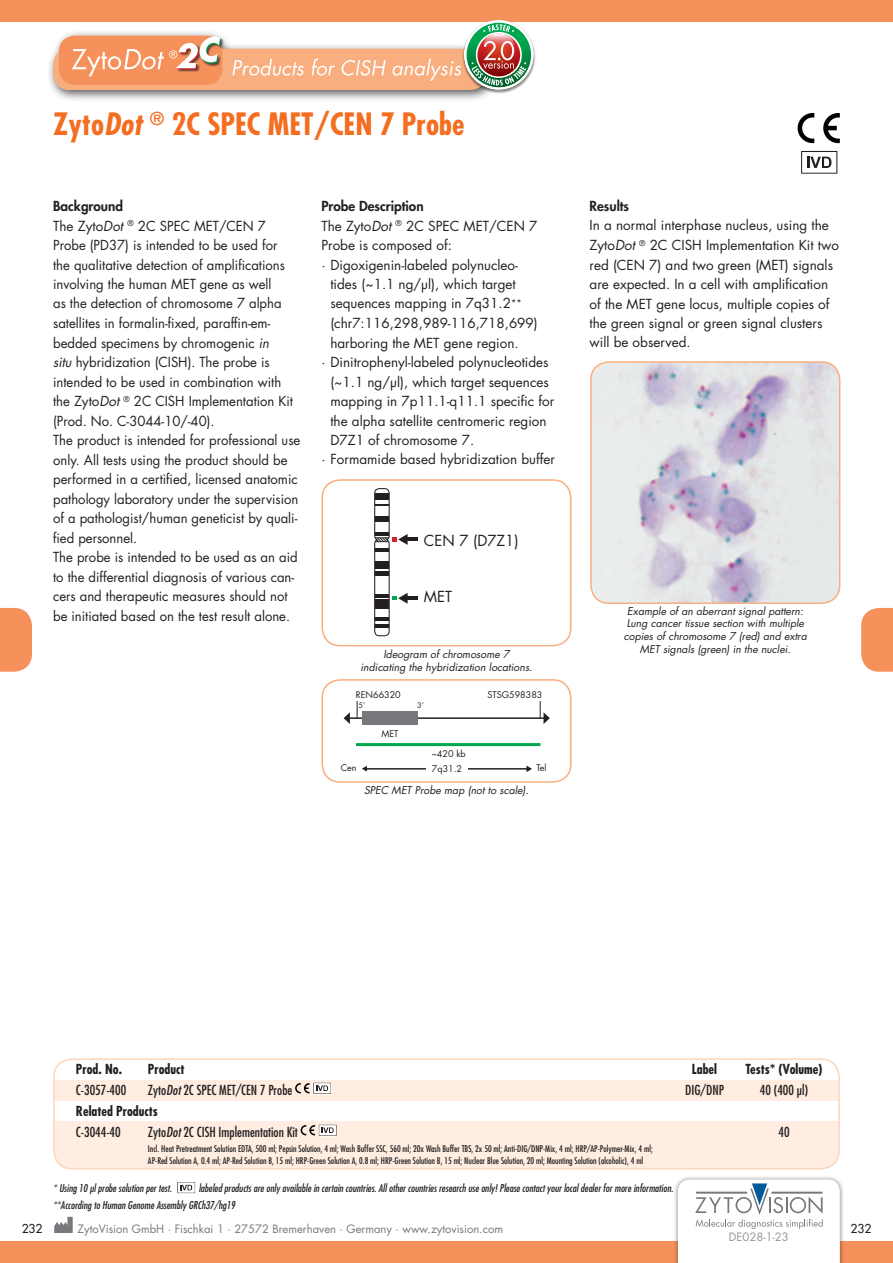
<style>
.page{position:relative;width:893px;height:1263px;background:#fff}
.page>*{position:absolute;margin:0;border:0;box-sizing:border-box;transform-origin:0 0}
.t1{font:700 condensed 30px "Futura Std";color:#f36e21}
.t2{font:14.85px "Futura Std";color:#231f20}
.t3{font:13.5px/19.5px "Futura Std";color:#231f20}
.t4{font:condensed 13.5px "Futura Std";color:#231f20}
.t5{font:700 condensed 13.5px "Futura Std";color:#231f20}
.t6{font:800 13.5px "Futura Std";color:#231f20}
.t7{font:500 12px "Futura Std";color:#231f20}
.t8{font:11.25px "Futura Std";color:#76787b}
.t9{font:11.25px "Futura Std";color:#939598}
.t10{font:italic 10.5px/12.6px "Futura Std";color:#231f20;text-align:center}
.t11{font:italic condensed 10.5px/16.5px "Futura Std";color:#231f20}
.t12{font:condensed 9px/12px "Futura Std";color:#231f20}
.t13{font:9px "Futura Std";color:#231f20}
.t14{font:7.5px "Futura Std";color:#231f20}
.s1{font-style:italic}
.s2{font-weight:800}
</style>
<div class="page">
<div style="left:0;top:1242px;width:893px;height:21px;background:#f7915b"></div>
<svg style="left:54px;top:1217px;width:19px;height:16px"></svg>
<div style="left:0;top:0;width:893px;height:21px;background:#f7915b"></div>
<svg style="left:0;top:608px;width:32px;height:64px;background:#f79866"></svg>
<svg style="left:861px;top:608px;width:32px;height:64px;background:#f79967"></svg>
<svg style="left:177px;top:1182px;width:19px;height:12px"></svg>
<div style="left:47px;top:30px;width:452px;height:72px;background:#231f20;opacity:.75"></div>
<div style="left:53px;top:49px;width:433px;height:41px;background:#f9ae80;border-radius:16px"></div>
<div style="left:59px;top:36px;width:163px;height:49px;background:#f7915b;border-radius:16px"></div>
<svg style="left:232px;top:58px;width:229px;height:23px"></svg>
<div style="left:200px;top:37px;width:24px;height:30px;background:#231f20;opacity:.75"></div>
<svg style="left:72px;top:37px;width:149px;height:39px"></svg>
<div style="left:462px;top:20px;width:74px;height:74px;background:#231f20;opacity:.5"></div>
<div style="left:463px;top:19px;width:72px;height:36px;background:#cfd0d2;opacity:.75"></div>
<div style="left:463px;top:47px;width:72px;height:44px;background:#231f20;opacity:.75"></div>
<svg style="left:467px;top:23px;width:64px;height:64px"></svg>
<svg style="left:476px;top:32px;width:46px;height:46px"></svg>
<svg style="left:483px;top:34px;width:32px;height:24px"></svg>
<img style="left:471px;top:41px;width:55px;height:45px">
<svg style="left:483px;top:24px;width:31px;height:8px"></svg>
<svg style="left:823px;top:113px;width:17px;height:30px"></svg>
<svg style="left:798px;top:113px;width:16px;height:30px"></svg>
<svg style="left:801px;top:151px;width:36px;height:23px"></svg>
<div style="left:673px;top:1175px;width:171px;height:88px;background:#231f20;opacity:.5"></div>
<svg style="left:678px;top:1179px;width:162px;height:84px"></svg>
<div style="left:54px;top:1122px;width:785px;height:47px;background:#feede0"></div>
<div style="left:54px;top:1080px;width:785px;height:21px;background:#feede0"></div>
<div style="left:53px;top:1058px;width:787px;height:111px;border:2px solid #fdd5b9;border-radius:18px"></div>
<svg style="left:295px;top:1082px;width:37px;height:12px"></svg>
<svg style="left:301px;top:1124px;width:36px;height:12px"></svg>
<img style="left:591px;top:362px;width:249px;height:241px">
<div style="left:590px;top:361px;width:250px;height:243px;border:2px solid #f9ae80;border-radius:18px"></div>
<div style="left:321px;top:679px;width:250px;height:104px;border:2px solid #f9ae80;border-radius:18px"></div>
<svg style="left:362px;top:766px;width:5px;height:6px"></svg>
<hr style="left:366px;top:768px;width:162px;height:1px;background:#231f20">
<svg style="left:527px;top:766px;width:5px;height:6px"></svg>
<div style="left:426px;top:764px;width:42px;height:8px;background:#fff"></div>
<hr style="left:349px;top:717px;width:195px;height:2px;background:#231f20">
<svg style="left:344px;top:712px;width:6px;height:12px"></svg>
<hr style="left:356px;top:743px;width:184px;height:3px;background:#00a550">
<svg style="left:357px;top:701px;width:1px;height:17px"></svg>
<svg style="left:540px;top:701px;width:10px;height:23px"></svg>
<div style="left:362px;top:711px;width:56px;height:14px;background:#76787b"></div>
<div style="left:321px;top:479px;width:250px;height:167px;border:2px solid #f9ae80;border-radius:18px"></div>
<svg style="left:374px;top:488px;width:43px;height:149px"></svg>
<div style="left:375px;top:516px;width:14px;height:6px;background:#231f20"></div>
<hr style="left:375px;top:532px;width:14px;height:4px;background:#231f20">
<hr style="left:375px;top:548px;width:14px;height:4px;background:#231f20">
<div style="left:375px;top:571px;width:14px;height:5px;background:#231f20"></div>
<hr style="left:375px;top:594px;width:14px;height:3px;background:#231f20">
<div style="left:375px;top:599px;width:14px;height:10px;background:#231f20"></div>
<hr style="left:375px;top:624px;width:14px;height:3px;background:#231f20">
<hr style="left:375px;top:618px;width:14px;height:3px;background:#231f20">
<div style="left:375px;top:562px;width:14px;height:7px;background:#231f20"></div>
<h1 class="t1" style="left:53px;top:106px;width:413px">Zyto<span class="s1">Dot</span> <sup>®</sup> 2C SPEC MET/CEN 7 Probe</h1>
<p class="t3" style="left:53px;top:196px;width:249px"><span class="s2">Background<br></span>The Zyto<span class="s1">Dot</span> <sup>®</sup> 2C SPEC MET/CEN 7<br>Probe (PD37) is intended to be used for<br>the qualitative detection of amplifications involving the human MET gene as well<br>as the detection of chromosome 7 alpha satellites in formalin-fixed, paraffin-em&shy;bedded specimens by chromogenic <span class="s1">in<br>situ</span> hybridization (CISH). The probe is intended to be used in combination with the Zyto<span class="s1">Dot</span> <sup>®</sup> 2C CISH Implementation Kit (Prod. No. C‑3044‑10/‑40).<br>The product is intended for professional use only. All tests using the product should be performed in a certified, licensed anatomic pathology laboratory under the supervision of a pathologist/human geneticist by quali&shy;fied personnel.<br>The probe is intended to be used as an aid to the differential diagnosis of various can&shy;cers and therapeutic measures should not be initiated based on the test result alone.</p>
<p class="t6" style="left:321px;top:197px;width:104px">Probe Description</p>
<p class="t3" style="left:321px;top:216px;width:218px">The Zyto<span class="s1">Dot</span> <sup>®</sup> 2C SPEC MET/CEN 7</p>
<p class="t3" style="left:321px;top:235px;width:132px">Probe is composed of:</p>
<p class="t3" style="left:321px;top:255px;width:198px">· Digoxigenin-labeled polynucleo-</p>
<p class="t3" style="left:330px;top:274px;width:187px">tides (~1.1 ng/µl), which target</p>
<p class="t3" style="left:330px;top:294px;width:193px">sequences mapping in 7q31.2<sup>**</sup></p>
<p class="t3" style="left:330px;top:313px;width:209px">(chr7:116,298,989-116,718,699)</p>
<p class="t3" style="left:330px;top:333px;width:190px">harboring the MET gene region.</p>
<p class="t3" style="left:321px;top:352px;width:229px">· Dinitrophenyl-labeled polynucleotides</p>
<p class="t3" style="left:330px;top:372px;width:220px">(~1.1 ng/µl), which target sequences</p>
<p class="t3" style="left:330px;top:391px;width:225px">mapping in 7p11.1-q11.1 specific for</p>
<p class="t3" style="left:330px;top:411px;width:218px">the alpha satellite centromeric region</p>
<p class="t3" style="left:330px;top:430px;width:145px">D7Z1 of chromosome 7.</p>
<p class="t3" style="left:321px;top:450px;width:235px">· Formamide based hybridization buffer</p>
<p class="t2" style="left:424px;top:531px;width:96px">CEN 7 (D7Z1)</p>
<p class="t2" style="left:424px;top:587px;width:30px">MET</p>
<p class="t10" style="left:361px;top:648px;width:173px">Ideogram of chromosome 7 indicating the hybridization locations.</p>
<p class="t13" style="left:356px;top:689px;width:46px">REN66320</p>
<p class="t13" style="left:488px;top:689px;width:56px">STSG598383</p>
<p class="t14" style="left:358px;top:700px;width:8px">5’</p>
<p class="t14" style="left:417px;top:700px;width:8px">3’</p>
<p class="t13" style="left:381px;top:728px;width:19px">MET</p>
<p class="t13" style="left:431px;top:748px;width:36px">~420 kb</p>
<p class="t13" style="left:341px;top:762px;width:17px">Cen</p>
<p class="t13" style="left:432px;top:763px;width:32px">7q31.2</p>
<p class="t13" style="left:536px;top:762px;width:12px">Tel</p>
<p class="t10" style="left:364px;top:783px;width:166px">SPEC MET Probe map (not to scale).</p>
<p class="t6" style="left:590px;top:197px;width:41px">Results</p>
<p class="t3" style="left:590px;top:216px;width:251px">In a normal interphase nucleus, using the Zyto<span class="s1">Dot</span> <sup>®</sup> 2C CISH Implementation Kit two red (CEN 7) and two green (MET) signals are expected. In a cell with amplification of the MET gene locus, multiple copies of the green signal or green signal clusters will be observed.</p>
<p class="t10" style="left:624px;top:605px;width:185px">Example of an aberrant signal pattern:<br>Lung cancer tissue section with multiple copies of chromosome 7 (red) and extra MET signals (green) in the nuclei.</p>
<p class="t5" style="left:76px;top:1060px;width:48px">Prod. No.</p>
<p class="t5" style="left:148px;top:1060px;width:38px">Product</p>
<p class="t5" style="left:692px;top:1060px;width:27px">Label</p>
<p class="t5" style="left:745px;top:1060px;width:78px">Tests* (Volume)</p>
<p class="t4" style="left:76px;top:1081px;width:52px">C-3057-400</p>
<p class="t4" style="left:148px;top:1081px;width:146px">Zyto<span class="s1">Dot</span> 2C SPEC MET/CEN 7 Probe</p>
<p class="t4" style="left:685px;top:1081px;width:40px">DIG/DNP</p>
<p class="t4" style="left:760px;top:1081px;width:50px">40 (400 μl)</p>
<p class="t5" style="left:76px;top:1102px;width:84px">Related Products</p>
<p class="t4" style="left:76px;top:1123px;width:46px">C-3044-40</p>
<p class="t4" style="left:148px;top:1123px;width:151px">Zyto<span class="s1">Dot</span> 2C CISH Implementation Kit</p>
<p class="t4" style="left:778px;top:1123px;width:13px">40</p>
<p class="t12" style="left:148px;top:1142px;width:506px">Incl. Heat Pretreatment Solution EDTA, 500 ml; Pepsin Solution, 4 ml; Wash Buffer SSC, 560 ml; 20x Wash Buffer TBS, 2x 50 ml; Anti-DIG/DNP-Mix, 4 ml; HRP/AP-Polymer-Mix, 4 ml;<br>AP-Red Solution A, 0.4 ml; AP-Red Solution B, 15 ml; HRP-Green Solution A, 0.8 ml; HRP-Green Solution B, 15 ml; Nuclear Blue Solution, 20 ml; Mounting Solution (alcoholic), 4 ml</p>
<p class="t11" style="left:53px;top:1180px;width:622px;text-indent:146px">labeled products are only available in certain countries. All other countries research use only! Please contact your local dealer for more information. **According to Human Genome Assembly GRCh37/hg19</p>
<p class="t11" style="left:53px;top:1180px;width:120px">* Using 10 µl probe solution per test.</p>
<p class="t7" style="left:22px;top:1221px;width:22px">232</p>
<p class="t8" style="left:78px;top:1222px;width:427px">ZytoVision GmbH · Fischkai 1 · 27572 Bremerhaven · Germany · www.zytovision.com</p>
<p class="t7" style="left:850px;top:1221px;width:22px">232</p>
<p class="t9" style="left:729px;top:1230px;width:61px">DE028-1-23</p>
</div>
